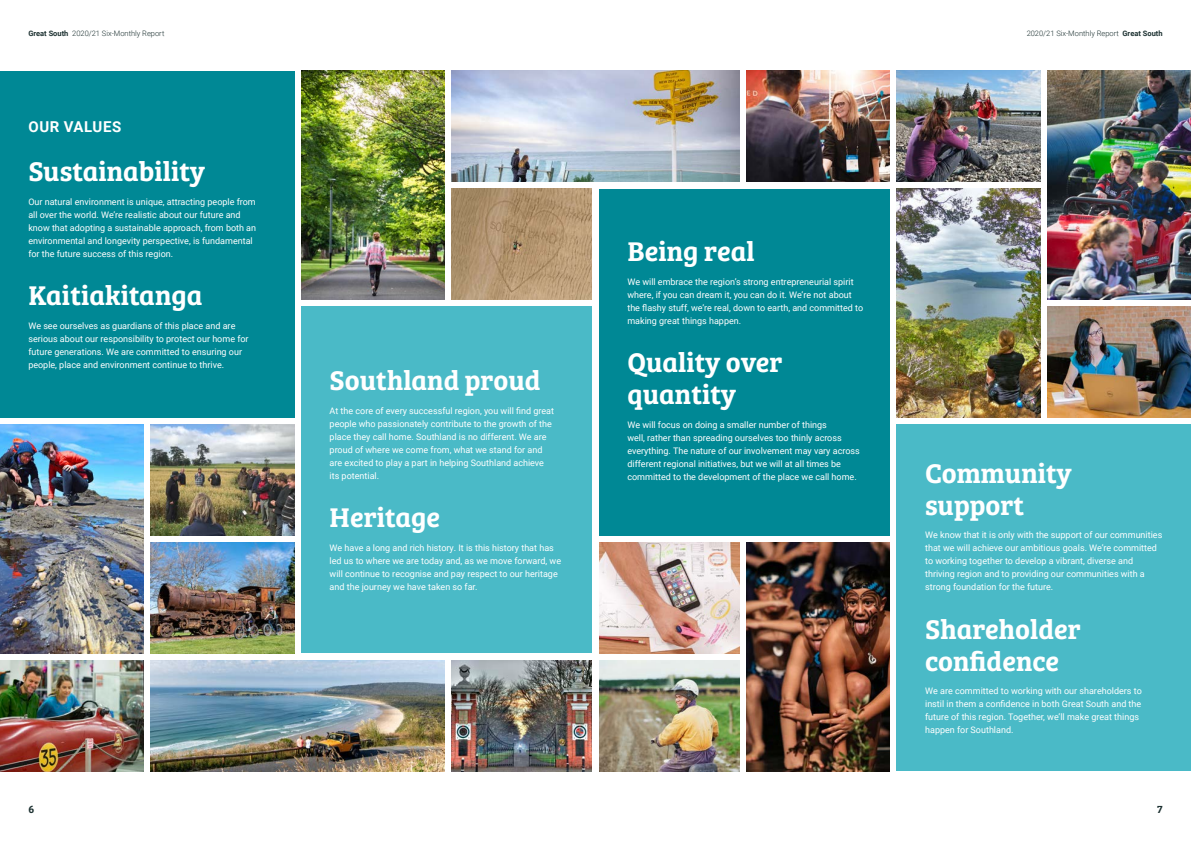
<style>
.page{position:relative;width:1191px;height:842px;background:#fff}
.page>*{position:absolute;margin:0;border:0;box-sizing:border-box;transform-origin:0 0}
.t1{font:28px/32px "Bree Serif Sb";color:#fff}
.t2{font:700 15px "Roboto";letter-spacing:.035em;color:#fff}
.t3{font:11px "Bree Serif Sb";color:#1b3030}
.t4{font:9px/13px "Roboto";color:#fff}
.t5{font:300 7.5px "Roboto";color:#1b3030}
.s1{font-weight:700}
</style>
<div class="page">
<div style="left:0;top:71px;width:294px;height:346px;background:#008895"></div>
<div style="left:301px;top:307px;width:291px;height:346px;background:#4abac7"></div>
<div style="left:896px;top:424px;width:295px;height:347px;background:#4abac7"></div>
<div style="left:599px;top:189px;width:290px;height:346px;background:#008895"></div>
<img style="left:452px;top:71px;width:287px;height:111px">
<img style="left:151px;top:660px;width:294px;height:111px">
<img style="left:452px;top:189px;width:140px;height:111px">
<img style="left:896px;top:71px;width:144px;height:111px">
<img style="left:452px;top:660px;width:140px;height:111px">
<img style="left:151px;top:424px;width:143px;height:111px">
<img style="left:599px;top:542px;width:140px;height:111px">
<img style="left:0;top:660px;width:144px;height:111px">
<img style="left:746px;top:71px;width:143px;height:111px">
<img style="left:151px;top:542px;width:143px;height:111px">
<img style="left:1047px;top:307px;width:144px;height:110px">
<img style="left:896px;top:189px;width:144px;height:228px">
<img style="left:1047px;top:71px;width:144px;height:229px">
<img style="left:301px;top:71px;width:144px;height:229px">
<img style="left:746px;top:542px;width:143px;height:229px">
<img style="left:0;top:424px;width:144px;height:229px">
<img style="left:599px;top:660px;width:140px;height:111px">
<p class="t5" style="left:28px;top:28px;width:138px"><span class="s1">Great South</span> 2020/21 Six-Monthly Report</p>
<p class="t5" style="left:1026px;top:28px;width:137px">2020/21 Six-Monthly Report <span class="s1">Great South</span></p>
<p class="t2" style="left:29px;top:117px;width:94px">OUR VALUES</p>
<p class="t1" style="left:28px;top:153px;width:178px">Sustainability</p>
<p class="t4" style="left:28px;top:194px;width:229px">Our natural environment is unique, attracting people from all over the world. We’re realistic about our future and know that adopting a sustainable approach, from both an environmental and longevity perspective, is fundamental for the future success of this region.</p>
<p class="t1" style="left:28px;top:278px;width:176px">Kaitiakitanga</p>
<p class="t4" style="left:28px;top:319px;width:222px">We see ourselves as guardians of this place and are serious about our responsibility to protect our home for future generations. We are committed to ensuring our people, place and environment continue to thrive.</p>
<p class="t1" style="left:330px;top:363px;width:212px">Southland proud</p>
<p class="t4" style="left:330px;top:404px;width:226px">At the core of every successful region, you will find great people who passionately contribute to the growth of the place they call home. Southland is no different. We are proud of where we come from, what we stand for and are excited to play a part in helping Southland achieve its potential.</p>
<p class="t1" style="left:330px;top:500px;width:112px">Heritage</p>
<p class="t4" style="left:330px;top:541px;width:233px">We have a long and rich history. It is this history that has led us to where we are today and, as we move forward, we will continue to recognise and pay respect to our heritage and the journey we have taken so far.</p>
<p class="t1" style="left:627px;top:234px;width:129px">Being real</p>
<p class="t4" style="left:627px;top:275px;width:237px">We will embrace the region’s strong entrepreneurial spirit where, if you can dream it, you can do it. We’re not about the flashy stuff, we’re real, down to earth, and committed to making great things happen.</p>
<p class="t1" style="left:627px;top:345px;width:157px">Quality over quantity</p>
<p class="t4" style="left:627px;top:418px;width:234px">We will focus on doing a smaller number of things<br>well, rather than spreading ourselves too thinly across everything. The nature of our involvement may vary across different regional initiatives, but we will at all times be committed to the development of the place we call home.</p>
<p class="t1" style="left:925px;top:455px;width:148px">Community support</p>
<p class="t4" style="left:925px;top:528px;width:239px">We know that it is only with the support of our communities that we will achieve our ambitious goals. We’re committed to working together to develop a vibrant, diverse and thriving region and to providing our communities with a strong foundation for the future.</p>
<p class="t1" style="left:925px;top:611px;width:157px">Shareholder confidence</p>
<p class="t4" style="left:925px;top:684px;width:218px">We are committed to working with our shareholders to instil in them a confidence in both Great South and the future of this region. Together, we’ll make great things happen for Southland.</p>
<p class="t3" style="left:28px;top:801px;width:7px">6</p>
<p class="t3" style="left:1157px;top:801px;width:7px">7</p>
</div>
